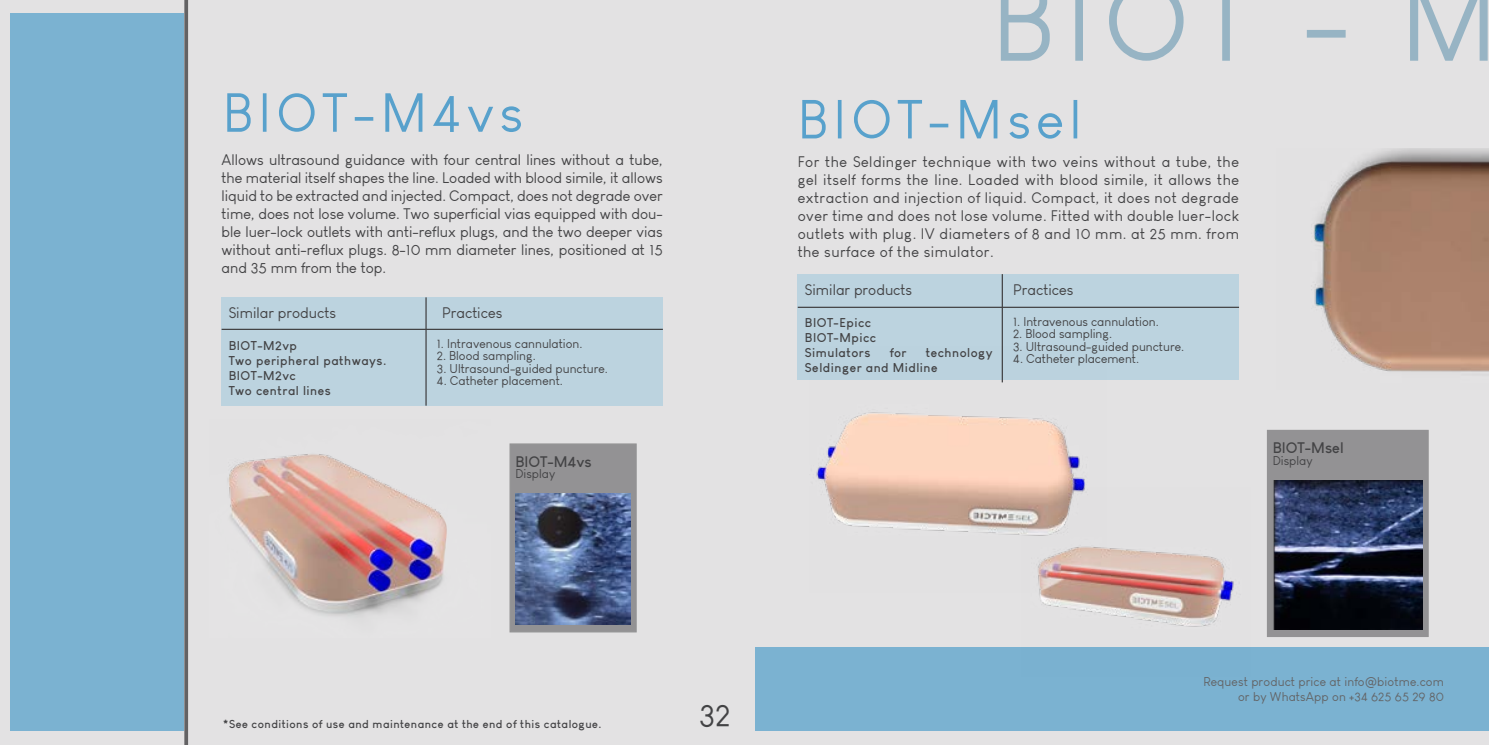
<style>
.page{position:relative;width:1489px;height:745px;background:#fff}
.page>*{position:absolute;margin:0;border:0;box-sizing:border-box;transform-origin:0 0}
.t1{font:112.5px "Louis George Cafe";color:#97b4c4}
.t2{font:53.75px "Louis George Cafe";letter-spacing:.1em;color:#58a1cc}
.t3{font:31.25px "Louis George Cafe";color:#434345}
.t4{font:15px/18px "Louis George Cafe";color:#434345;text-align:justify}
.t5{font:700 15px "Louis George Cafe";color:#434345}
.t6{font:12.5px "Louis George Cafe";color:#434345}
.t7{font:700 12.5px/15px "Louis George Cafe";letter-spacing:.04em;color:#434345}
.t8{font:12.5px/15px "Louis George Cafe";letter-spacing:.01em;color:#636466;text-align:right}
.t9{font:700 11.25px "Louis George Cafe";letter-spacing:.04em;color:#434345}
</style>
<div class="page">
<div style="left:0;top:0;width:1488px;height:744px;background:#e3e2e3"></div>
<div style="left:11px;top:14px;width:173px;height:716px;background:#7bb2d1"></div>
<svg style="left:184px;top:0;width:4px;height:744px;background:#6e6d6f"></svg>
<div style="left:755px;top:647px;width:733px;height:83px;background:#7bb2d1"></div>
<img style="left:1314px;top:148px;width:174px;height:224px">
<div style="left:1266px;top:429px;width:162px;height:207px;background:#939294"></div>
<img style="left:1273px;top:480px;width:148px;height:149px">
<div style="left:221px;top:297px;width:441px;height:108px;background:#bcd3df"></div>
<hr style="left:221px;top:328px;width:442px;height:2px;background:#434345">
<hr style="left:425px;top:297px;width:1px;height:108px;background:#434345">
<img style="left:228px;top:454px;width:219px;height:163px">
<div style="left:509px;top:443px;width:127px;height:189px;background:#939294"></div>
<img style="left:515px;top:493px;width:115px;height:131px">
<div style="left:797px;top:274px;width:441px;height:105px;background:#bcd3df"></div>
<hr style="left:797px;top:306px;width:441px;height:2px;background:#434345">
<hr style="left:1001px;top:274px;width:1px;height:108px;background:#434345">
<img style="left:809px;top:346px;width:296px;height:189px">
<img style="left:1021px;top:487px;width:213px;height:140px">
<h1 class="t1" style="left:991px;top:-46px;width:507px">BIOT - M</h1>
<h2 class="t2" style="left:223px;top:81px;width:302px">BIOT-M4vs</h2>
<h2 class="t2" style="left:797px;top:87px;width:285px">BIOT-Msel</h2>
<p class="t4" style="left:221px;top:150px;width:442px">Allows ultrasound guidance with four central lines without a tube, the material itself shapes the line. Loaded with blood simile, it allows liquid to be extracted and injected. Compact, does not degrade over time, does not lose volume. Two superficial vias equipped with dou&shy;ble luer-lock outlets with anti-reflux plugs, and the two deeper vias without anti-reflux plugs. 8-10 mm diameter lines, positioned at 15 and 35 mm from the top.</p>
<p class="t4" style="left:229px;top:304px;width:109px">Similar products</p>
<p class="t4" style="left:442px;top:304px;width:62px">Practices</p>
<p class="t7" style="left:229px;top:337px;width:159px">BIOT-M2vp<br>Two peripheral pathways.<br>BIOT-M2vc<br>Two central lines</p>
<p class="t6" style="left:437px;top:336px;width:147px">1. Intravenous cannulation.</p>
<p class="t6" style="left:437px;top:348px;width:100px">2. Blood sampling.</p>
<p class="t6" style="left:437px;top:361px;width:172px">3. Ultrasound-guided puncture.</p>
<p class="t6" style="left:437px;top:373px;width:127px">4. Catheter placement.</p>
<p class="t5" style="left:515px;top:452px;width:78px">BIOT-M4vs</p>
<p class="t6" style="left:515px;top:466px;width:41px">Display</p>
<p class="t4" style="left:797px;top:153px;width:443px">For the Seldinger technique with two veins without a tube, the gel itself forms the line. Loaded with blood simile, it allows the extraction and injection of liquid. Compact, it does not degrade over time and does not lose volume. Fitted with double luer-lock outlets with plug. IV diameters of 8 and 10 mm. at 25 mm. from the surface of the simulator.</p>
<p class="t4" style="left:805px;top:281px;width:109px">Similar products</p>
<p class="t4" style="left:1013px;top:281px;width:62px">Practices</p>
<p class="t7" style="left:805px;top:314px;width:73px">BIOT-Epicc<br>BIOT-Mpicc<br>Simulators</p>
<p class="t6" style="left:1013px;top:313px;width:147px">1. Intravenous cannulation.</p>
<p class="t6" style="left:1013px;top:326px;width:100px">2. Blood sampling.</p>
<p class="t6" style="left:1013px;top:338px;width:172px">3. Ultrasound-guided puncture.</p>
<p class="t6" style="left:1013px;top:351px;width:127px">4. Catheter placement.</p>
<p class="t7" style="left:805px;top:344px;width:189px;text-indent:121px">technology<br>Seldinger and Midline</p>
<p class="t7" style="left:889px;top:344px;width:19px">for</p>
<p class="t5" style="left:1272px;top:438px;width:72px">BIOT-Msel</p>
<p class="t6" style="left:1272px;top:452px;width:41px">Display</p>
<p class="t9" style="left:223px;top:716px;width:380px">*See conditions of use and maintenance at the end of this catalogue.</p>
<h3 class="t3" style="left:699px;top:696px;width:33px">32</h3>
<p class="t8" style="left:1203px;top:673px;width:242px">Request product price at info@biotme.com or by WhatsApp on +34 625 65 29 80</p>
</div>
